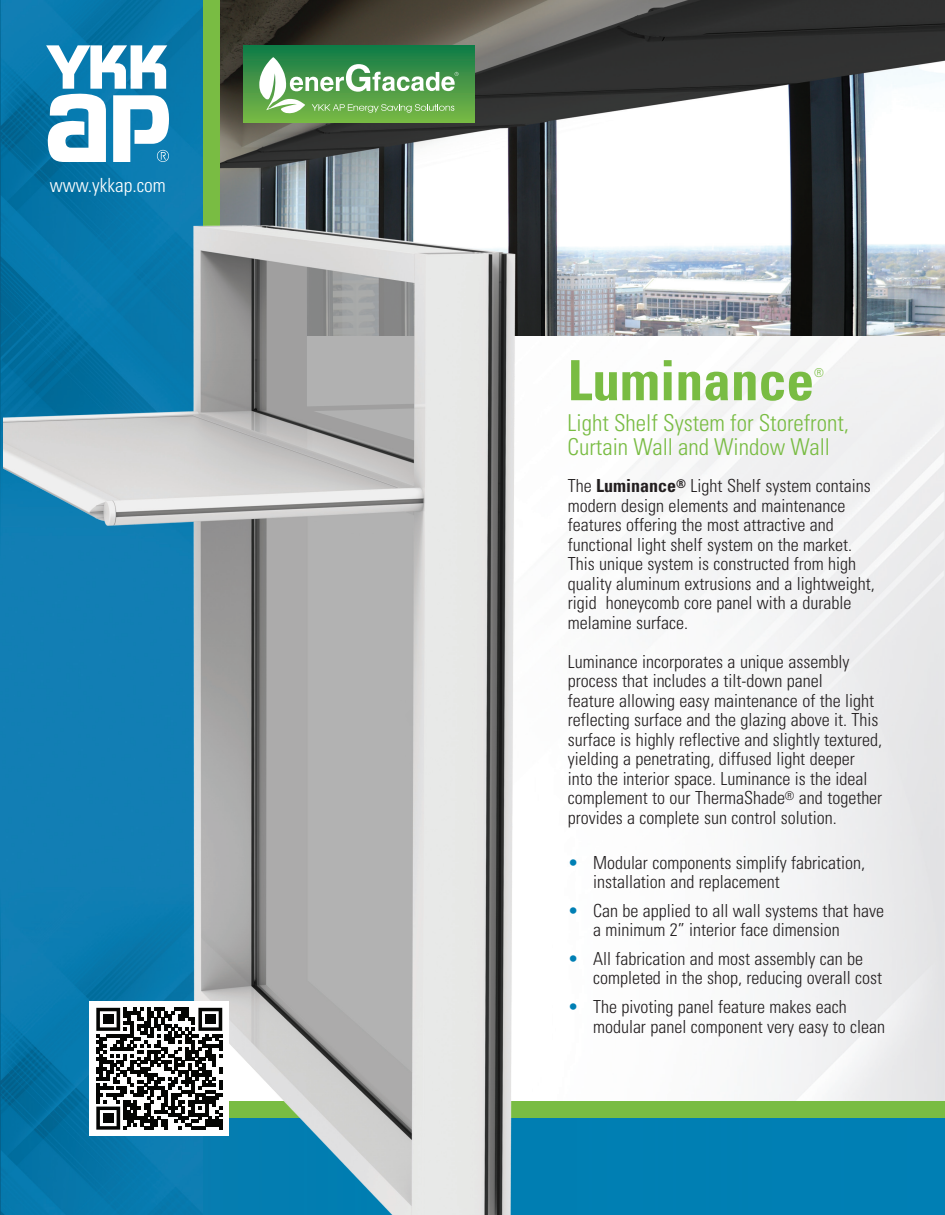
<style>
.page{position:relative;width:945px;height:1215px;background:#fff}
.page>*{position:absolute;margin:0;border:0;box-sizing:border-box;transform-origin:0 0}
.t1{font:700 condensed 55.5px "Univers LT Std";color:#79bc43}
.t2{font:300 condensed 23.25px/24.2px "Univers LT Std";color:#79bc43}
.t3{font:300 condensed 19.5px "Univers LT Std";color:#fff}
.Copy{font:300 condensed 18px/19.5px "Univers LT Std";color:#231f20}
.t4{font:300 condensed 12.3px "Univers LT Std";color:#79bc43}
.s1{font-weight:700}
.s2{color:#007fb4}
</style>
<div class="page">
<img style="left:522px;top:335px;width:423px;height:766px">
<img style="left:220px;top:0;width:725px;height:335px">
<div style="left:244px;top:45px;width:230px;height:77px;background:linear-gradient(to bottom,#107948,#7bb845)"></div>
<div style="left:198px;top:1101px;width:747px;height:34px;background:#79bc43"></div>
<div style="left:186px;top:0;width:34px;height:1127px;background:#79bc43"></div>
<div style="left:181px;top:1118px;width:764px;height:97px;background:#007fb3"></div>
<img style="left:0;top:0;width:202px;height:1215px">
<svg style="left:46px;top:45px;width:123px;height:117px"></svg>
<svg style="left:259px;top:57px;width:200px;height:56px"></svg>
<img style="left:3px;top:192px;width:519px;height:1023px">
<div style="left:90px;top:1001px;width:139px;height:135px;background:#fff"></div>
<svg style="left:96px;top:1008px;width:126px;height:122px"></svg>
<div style="left:103px;top:1014px;width:10px;height:10px;background:#040503"></div>
<div style="left:205px;top:1014px;width:10px;height:10px;background:#040503"></div>
<div style="left:103px;top:1113px;width:10px;height:10px;background:#040503"></div>
<p class="t3" style="left:50px;top:174px;width:118px">www.ykkap.com</p>
<p class="t1" style="left:568px;top:346px;width:248px">Luminance</p>
<p class="t4" style="left:814px;top:365px;width:11px">®</p>
<p class="t2" style="left:568px;top:411px;width:283px">Light Shelf System for Storefront,<br>Curtain Wall and Window Wall</p>
<p class="Copy" style="left:568px;top:476px;width:308px">The <span class="s1">Luminance</span><sup>®</sup> Light Shelf system contains modern design elements and maintenance features offering the most attractive and functional light shelf system on the market.<br>This unique system is constructed from high quality aluminum extrusions and a lightweight, rigid honeycomb core panel with a durable melamine surface.</p>
<p class="Copy" style="left:568px;top:651px;width:316px">Luminance incorporates a unique assembly process that includes a tilt-down panel<br>feature allowing easy maintenance of the light reflecting surface and the glazing above it. This surface is highly reflective and slightly textured, yielding a penetrating, diffused light deeper into the interior space. Luminance is the ideal complement to our ThermaShade<sup>®</sup> and together provides a complete sun control solution.</p>
<p class="Copy" style="left:593px;top:853px;width:274px;text-indent:-25px"><span class="s2">•</span> Modular components simplify fabrication, installation and replacement</p>
<p class="Copy" style="left:593px;top:901px;width:293px;text-indent:-25px"><span class="s2">•</span> Can be applied to all wall systems that have a minimum 2” interior face dimension</p>
<p class="Copy" style="left:593px;top:949px;width:291px;text-indent:-25px"><span class="s2">•</span> All fabrication and most assembly can be completed in the shop, reducing overall cost</p>
<p class="Copy" style="left:593px;top:998px;width:294px;text-indent:-25px"><span class="s2">•</span> The pivoting panel feature makes each modular panel component very easy to clean</p>
</div>
